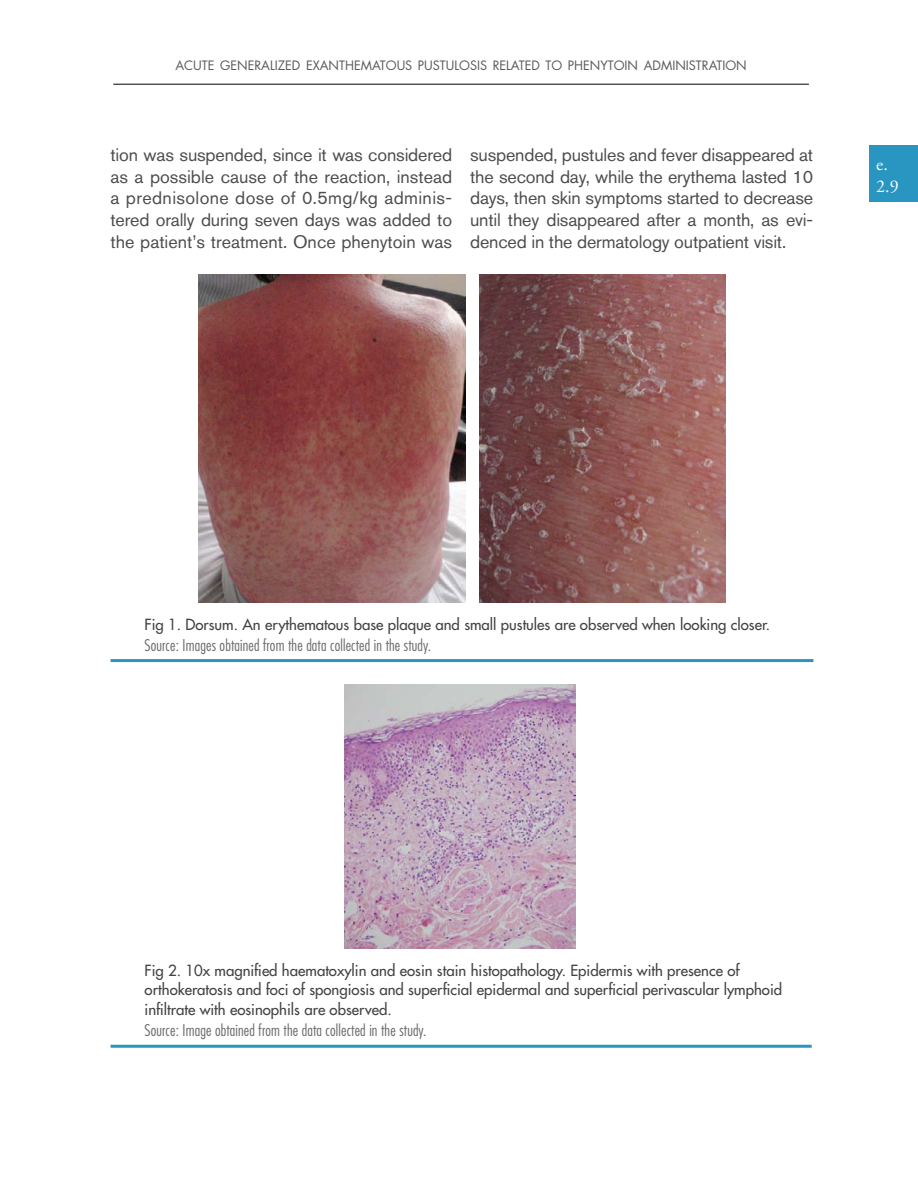
<style>
.page{position:relative;width:918px;height:1188px;background:#fff}
.page>*{position:absolute;margin:0;border:0;box-sizing:border-box;transform-origin:0 0}
.t1{font:18px/21.6px "Akzidenz Grotesk BQ";letter-spacing:-.01em;color:#4d4d4d;text-align:justify}
.t2{font:18px/21.6px "Adobe Garamond Pro";color:#fff}
.t3{font:300 condensed 15.75px "Futura Std";letter-spacing:.01em;color:#6b6b6b}
.t4{font:500 15px/19.8px "Futura Std";color:#434343}
.t5{font:12.6px "Futura Std";color:#595959}
</style>
<div class="page">
<hr style="left:113px;top:84px;width:696px;height:1px;background:#000">
<div style="left:869px;top:146px;width:49px;height:56px;background:#2896c1"></div>
<img style="left:345px;top:685px;width:231px;height:263px">
<hr style="left:111px;top:1045px;width:701px;height:3px;background:#2896c1">
<img style="left:198px;top:275px;width:267px;height:328px">
<img style="left:480px;top:275px;width:246px;height:328px">
<hr style="left:111px;top:659px;width:702px;height:3px;background:#2896c1">
<p class="t5" style="left:175px;top:58px;width:573px">ACUTE GENERALIZED EXANTHEMATOUS PUSTULOSIS RELATED TO PHENYTOIN ADMINISTRATION</p>
<p class="t1" style="left:111px;top:144px;width:343px">tion was suspended, since it was considered as a possible cause of the reaction, instead a prednisolone dose of 0.5mg/kg adminis&shy;tered orally during seven days was added to the patient’s treatment. Once phenytoin was</p>
<p class="t1" style="left:470px;top:144px;width:345px">suspended, pustules and fever disappeared at the second day, while the erythema lasted 10 days, then skin symptoms started to decrease until they disappeared after a month, as evi&shy;denced in the dermatology outpatient visit.</p>
<p class="t2" style="left:876px;top:154px;width:24px">e.<br>2.9</p>
<p class="t4" style="left:145px;top:614px;width:627px">Fig 1. Dorsum. An erythematous base plaque and small pustules are observed when looking closer.</p>
<p class="t3" style="left:145px;top:635px;width:288px">Source: Images obtained from the data collected in the study.</p>
<p class="t4" style="left:145px;top:960px;width:639px">Fig 2. 10x magnified haematoxylin and eosin stain histopathology. Epidermis with presence of orthokeratosis and foci of spongiosis and superficial epidermal and superficial perivascular lymphoid infiltrate with eosinophils are observed.</p>
<p class="t3" style="left:145px;top:1021px;width:283px">Source: Image obtained from the data collected in the study.</p>
</div>
